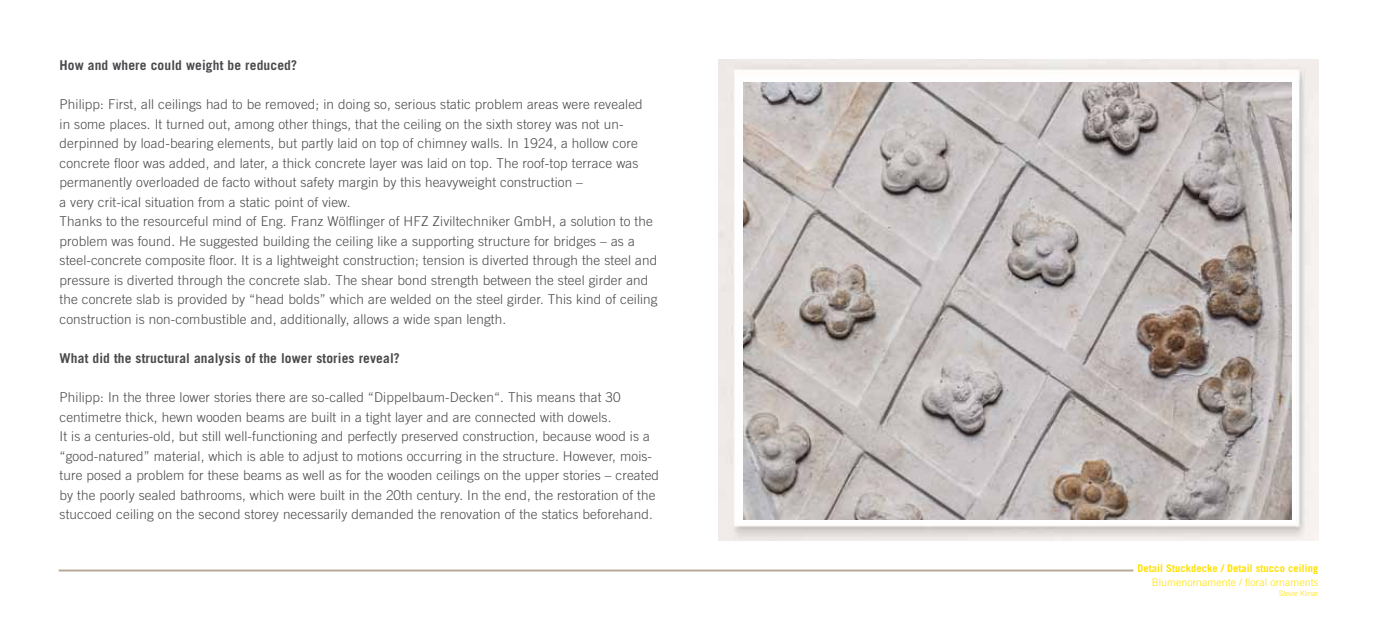
<style>
.page{position:relative;width:1378px;height:630px;background:#fff}
.page>*{position:absolute;margin:0;border:0;box-sizing:border-box;transform-origin:0 0}
.t1{font:300 13.5px/19.5px "Trade Gothic LT";letter-spacing:.01em;color:#4a4a4d}
.t2{font:700 13.5px "Trade Gothic LT";letter-spacing:.01em;color:#4a4a4d}
.t3{font:700 10.5px "Trade Gothic LT";letter-spacing:.01em;color:#ffe100}
.t4{font:300 10.5px "Trade Gothic LT";letter-spacing:.01em;color:#ffe100}
.t5{font:300 7.5px "Trade Gothic LT";color:#ffe100}
</style>
<div class="page">
<hr style="left:59px;top:569px;width:1074px;height:2px;background:#b7a997">
<img style="left:719px;top:60px;width:599px;height:480px">
<img style="left:743px;top:82px;width:548px;height:437px">
<p class="t2" style="left:60px;top:57px;width:239px">How and where could weight be reduced?</p>
<p class="t1" style="left:60px;top:94px;width:600px">Philipp: First, all ceilings had to be removed; in doing so, serious static problem areas were revealed<br>in some places. It turned out, among other things, that the ceiling on the sixth storey was not un&shy;derpinned by load-bearing elements, but partly laid on top of chimney walls. In 1924, a hollow core concrete floor was added, and later, a thick concrete layer was laid on top. The roof-top terrace was permanently overloaded de facto without safety margin by this heavyweight construction –<br>a very crit-ical situation from a static point of view.<br>Thanks to the resourceful mind of Eng. Franz Wölflinger of HFZ Ziviltechniker GmbH, a solution to the problem was found. He suggested building the ceiling like a supporting structure for bridges – as a steel-concrete composite floor. It is a lightweight construction; tension is diverted through the steel and pressure is diverted through the concrete slab. The shear bond strength between the steel girder and the concrete slab is provided by “head bolds” which are welded on the steel girder. This kind of ceiling construction is non-combustible and, additionally, allows a wide span length.</p>
<p class="t2" style="left:60px;top:349px;width:342px">What did the structural analysis of the lower stories reveal?</p>
<p class="t1" style="left:60px;top:387px;width:601px">Philipp: In the three lower stories there are so-called “Dippelbaum-Decken“. This means that 30 centimetre thick, hewn wooden beams are built in a tight layer and are connected with dowels.<br>It is a centuries-old, but still well-functioning and perfectly preserved construction, because wood is a “good-natured” material, which is able to adjust to motions occurring in the structure. However, mois&shy;ture posed a problem for these beams as well as for the wooden ceilings on the upper stories – created by the poorly sealed bathrooms, which were built in the 20th century. In the end, the restoration of the stuccoed ceiling on the second storey necessarily demanded the renovation of the statics beforehand.</p>
<p class="t3" style="left:1137px;top:561px;width:182px">Detail Stuckdecke / Detail stucco ceiling</p>
<p class="t4" style="left:1151px;top:575px;width:168px">Blumenornamente / floral ornaments</p>
<p class="t5" style="left:1279px;top:588px;width:41px">Stevie Klinar</p>
</div>
